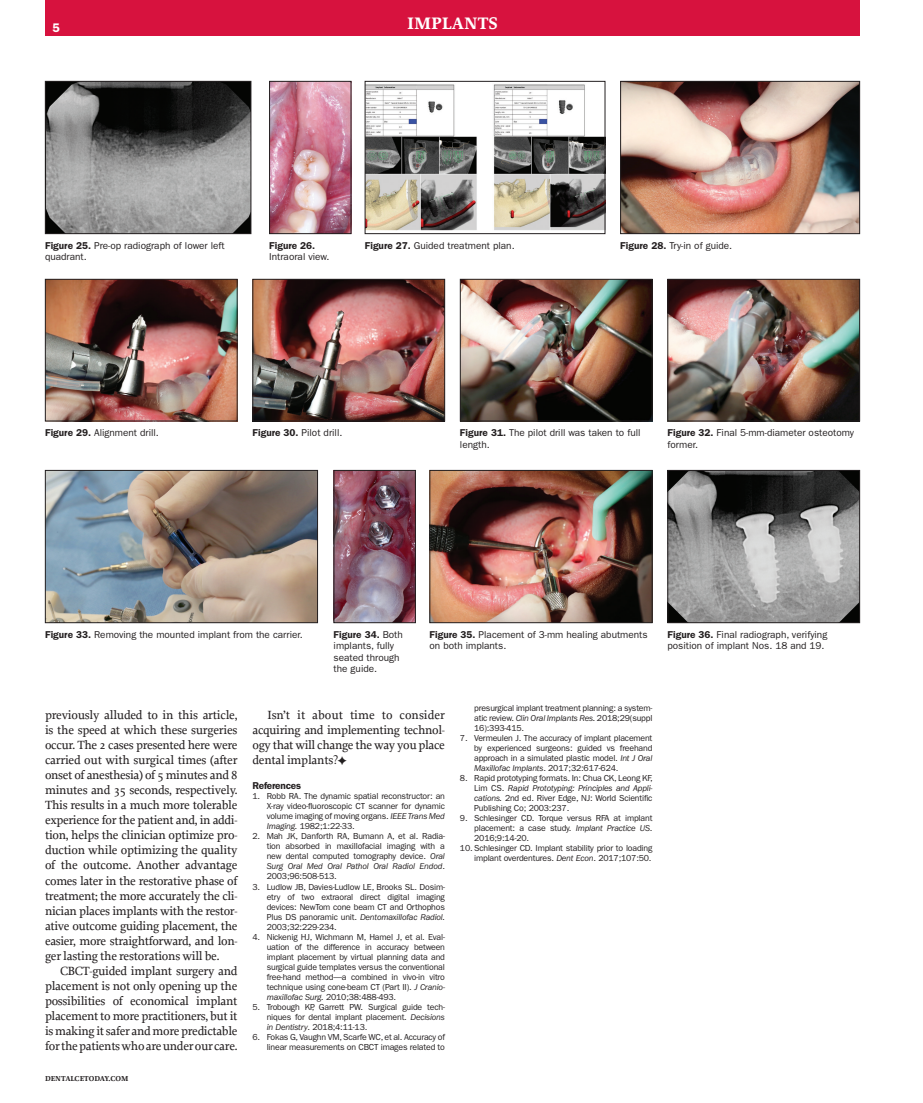
<style>
.page{position:relative;width:923px;height:1103px;background:#fff}
.page>*{position:absolute;margin:0;border:0;box-sizing:border-box;transform-origin:0 0}
.t1{font:700 17.5px "Proforma";color:#fff}
.Body_Text_first_Para{font:500 12.5px/15px "Proforma";letter-spacing:-.02em;color:#231f20;text-align:justify}
.Body_Text{font:500 12.5px/15px "Proforma";letter-spacing:-.03em;color:#231f20;text-align:justify}
.t2{font:600 12.5px "Franklin Gothic";color:#fff}
.Legend{font:10px/11.2px "Franklin Gothic";color:#231f20}
.Reference_Header{font:600 10px "Franklin Gothic";letter-spacing:-.02em;color:#231f20}
.References_with_Tabs{font:8.75px/10px "Franklin Gothic";letter-spacing:-.02em;color:#231f20;text-align:justify}
.t3{font:700 7.5px "Proforma";color:#231f20}
.s1{font-weight:600}
.s2{font-style:italic}
</style>
<div class="page">
<div style="left:45px;top:0;width:814px;height:36px;background:#d7123e"></div>
<img style="left:47px;top:83px;width:202px;height:149px">
<div style="left:45px;top:81px;width:206px;height:153px;border:1px solid #231f20"></div>
<img style="left:271px;top:83px;width:78px;height:149px">
<div style="left:269px;top:81px;width:82px;height:153px;border:1px solid #231f20"></div>
<img style="left:367px;top:84px;width:236px;height:147px">
<div style="left:365px;top:81px;width:240px;height:153px;border:1px solid #231f20"></div>
<img style="left:622px;top:83px;width:235px;height:149px">
<div style="left:620px;top:81px;width:239px;height:153px;border:1px solid #231f20"></div>
<img style="left:47px;top:281px;width:188px;height:138px">
<div style="left:45px;top:279px;width:192px;height:142px;border:1px solid #231f20"></div>
<img style="left:254px;top:281px;width:189px;height:138px">
<div style="left:252px;top:279px;width:193px;height:142px;border:1px solid #231f20"></div>
<img style="left:462px;top:281px;width:188px;height:138px">
<div style="left:460px;top:279px;width:192px;height:142px;border:1px solid #231f20"></div>
<img style="left:669px;top:281px;width:188px;height:138px">
<div style="left:667px;top:279px;width:192px;height:142px;border:1px solid #231f20"></div>
<img style="left:47px;top:472px;width:269px;height:149px">
<div style="left:45px;top:470px;width:273px;height:153px;border:1px solid #231f20"></div>
<img style="left:335px;top:472px;width:79px;height:149px">
<div style="left:333px;top:470px;width:83px;height:153px;border:1px solid #231f20"></div>
<img style="left:431px;top:472px;width:219px;height:149px">
<div style="left:429px;top:470px;width:223px;height:153px;border:1px solid #231f20"></div>
<img style="left:669px;top:472px;width:188px;height:149px">
<div style="left:667px;top:470px;width:192px;height:153px;border:1px solid #231f20"></div>
<h2 class="t2" style="left:52px;top:20px;width:9px">5</h2>
<h1 class="t1" style="left:407px;top:12px;width:92px">IMPLANTS</h1>
<p class="Legend" style="left:45px;top:240px;width:181px"><span class="s1">Figure 25.</span> Pre-op radiograph of lower left quadrant.</p>
<p class="Legend" style="left:269px;top:240px;width:62px"><span class="s1">Figure 26.<br></span>Intraoral view.</p>
<p class="Legend" style="left:365px;top:240px;width:151px"><span class="s1">Figure 27.</span> Guided treatment plan.</p>
<p class="Legend" style="left:620px;top:240px;width:113px"><span class="s1">Figure 28.</span> Try-in of guide.</p>
<p class="Legend" style="left:45px;top:427px;width:115px"><span class="s1">Figure 29.</span> Alignment drill.</p>
<p class="Legend" style="left:252px;top:427px;width:91px"><span class="s1">Figure 30.</span> Pilot drill.</p>
<p class="Legend" style="left:460px;top:427px;width:182px"><span class="s1">Figure 31.</span> The pilot drill was taken to full length.</p>
<p class="Legend" style="left:667px;top:427px;width:188px"><span class="s1">Figure 32.</span> Final 5-mm-diameter osteotomy former.</p>
<p class="Legend" style="left:45px;top:629px;width:259px"><span class="s1">Figure 33.</span> Removing the mounted implant from the carrier.</p>
<p class="Legend" style="left:333px;top:629px;width:71px"><span class="s1">Figure 34.</span> Both implants, fully seated through the guide.</p>
<p class="Legend" style="left:429px;top:629px;width:220px"><span class="s1">Figure 35.</span> Placement of 3-mm healing abutments on both implants.</p>
<p class="Legend" style="left:667px;top:629px;width:161px"><span class="s1">Figure 36.</span> Final radiograph, verifying position of implant Nos. 18 and 19.</p>
<p class="Body_Text_first_Para" style="left:45px;top:707px;width:194px">previously alluded to in this article, is the speed at which these surgeries occur. The 2 cases presented here were carried out with surgical times (after onset of anesthesia) of 5 minutes and 8 minutes and 35 seconds, respectively.<br>This results in a much more tolerable experience for the patient and, in addi&shy;tion, helps the clinician optimize pro&shy;duction while optimizing the quality of the outcome. Another advantage comes later in the restorative phase of treatment; the more accurately the cli&shy;nician places implants with the restor&shy;ative outcome guiding placement, the easier, more straightforward, and lon&shy;ger lasting the restorations will be.</p>
<p class="Body_Text" style="left:45px;top:962px;width:194px;text-indent:15px">CBCT-guided implant surgery and placement is not only opening up the possibilities of economical implant placement to more practitioners, but it is making it safer and more predictable for the patients who are under our care.</p>
<p class="t3" style="left:45px;top:1073px;width:85px">DENTALCETODAY.COM</p>
<p class="Body_Text" style="left:252px;top:707px;width:194px;text-indent:15px">Isn’t it about time to consider acquiring and implementing technol&shy;ogy that will change the way you place dental implants?</p>
<p class="Reference_Header" style="left:252px;top:780px;width:50px">References</p>
<p class="References_with_Tabs" style="left:267px;top:791px;width:180px;text-indent:-14px">1. Robb RA. The dynamic spatial reconstructor: an X-ray video-fluoroscopic CT scanner for dynamic volume imaging of moving organs. <span class="s2">IEEE Trans Med Imaging.</span> 1982;1:22-33.</p>
<p class="References_with_Tabs" style="left:267px;top:831px;width:180px;text-indent:-14px">2. Mah JK, Danforth RA, Bumann A, et al. Radia&shy;tion absorbed in maxillofacial imaging with a new dental computed tomography device. <span class="s2">Oral Surg Oral Med Oral Pathol Oral Radiol Endod</span>.<br>2003;96:508-513.</p>
<p class="References_with_Tabs" style="left:267px;top:881px;width:180px;text-indent:-14px">3. Ludlow JB, Davies-Ludlow LE, Brooks SL. Dosim&shy;etry of two extraoral direct digital imaging devices: NewTom cone beam CT and Orthophos Plus DS panoramic unit. <span class="s2">Dentomaxillofac Radiol.<br></span>2003;32:229-234.</p>
<p class="References_with_Tabs" style="left:267px;top:931px;width:180px;text-indent:-14px">4. Nickenig HJ, Wichmann M, Hamel J, et al. Eval&shy;uation of the difference in accuracy between implant placement by virtual planning data and surgical guide templates versus the conventional free-hand method—a combined in vivo-in vitro technique using cone-beam CT (Part II). <span class="s2">J Cranio&shy;maxillofac Surg.</span> 2010;38:488-493.</p>
<p class="References_with_Tabs" style="left:267px;top:1001px;width:180px;text-indent:-14px">5. Trobough KP, Garrett PW. Surgical guide tech&shy;niques for dental implant placement. <span class="s2">Decisions in Dentistry</span>. 2018;4:11-13.</p>
<p class="References_with_Tabs" style="left:252px;top:1031px;width:194px;text-align:right">6. Fokas G, Vaughn VM, Scarfe WC, et al. Accuracy of linear measurements on CBCT images related to</p>
<p class="References_with_Tabs" style="left:474px;top:703px;width:180px">presurgical implant treatment planning: a system&shy;atic review. <span class="s2">Clin Oral Implants Res.</span> 2018;29(suppl 16):393-415.</p>
<p class="References_with_Tabs" style="left:474px;top:733px;width:180px;text-indent:-14px">7. Vermeulen J. The accuracy of implant placement by experienced surgeons: guided vs freehand approach in a simulated plastic model. <span class="s2">Int J Oral Maxillofac Implants</span>. 2017;32:617-624.</p>
<p class="References_with_Tabs" style="left:474px;top:773px;width:180px;text-indent:-14px">8. Rapid prototyping formats. In: Chua CK, Leong KF, Lim CS. <span class="s2">Rapid Prototyping: Principles and Appli&shy;cations.</span> 2nd ed. River Edge, NJ: World Scientific Publishing Co; 2003:237.</p>
<p class="References_with_Tabs" style="left:474px;top:813px;width:180px;text-indent:-14px">9. Schlesinger CD. Torque versus RFA at implant placement: a case study. <span class="s2">Implant Practice US</span>.<br>2016;9:14-20.</p>
<p class="References_with_Tabs" style="left:460px;top:843px;width:194px;text-align:right">10. Schlesinger CD. Implant stability prior to loading implant overdentures. <span class="s2">Dent Econ</span>. 2017;107:50.</p>
</div>
